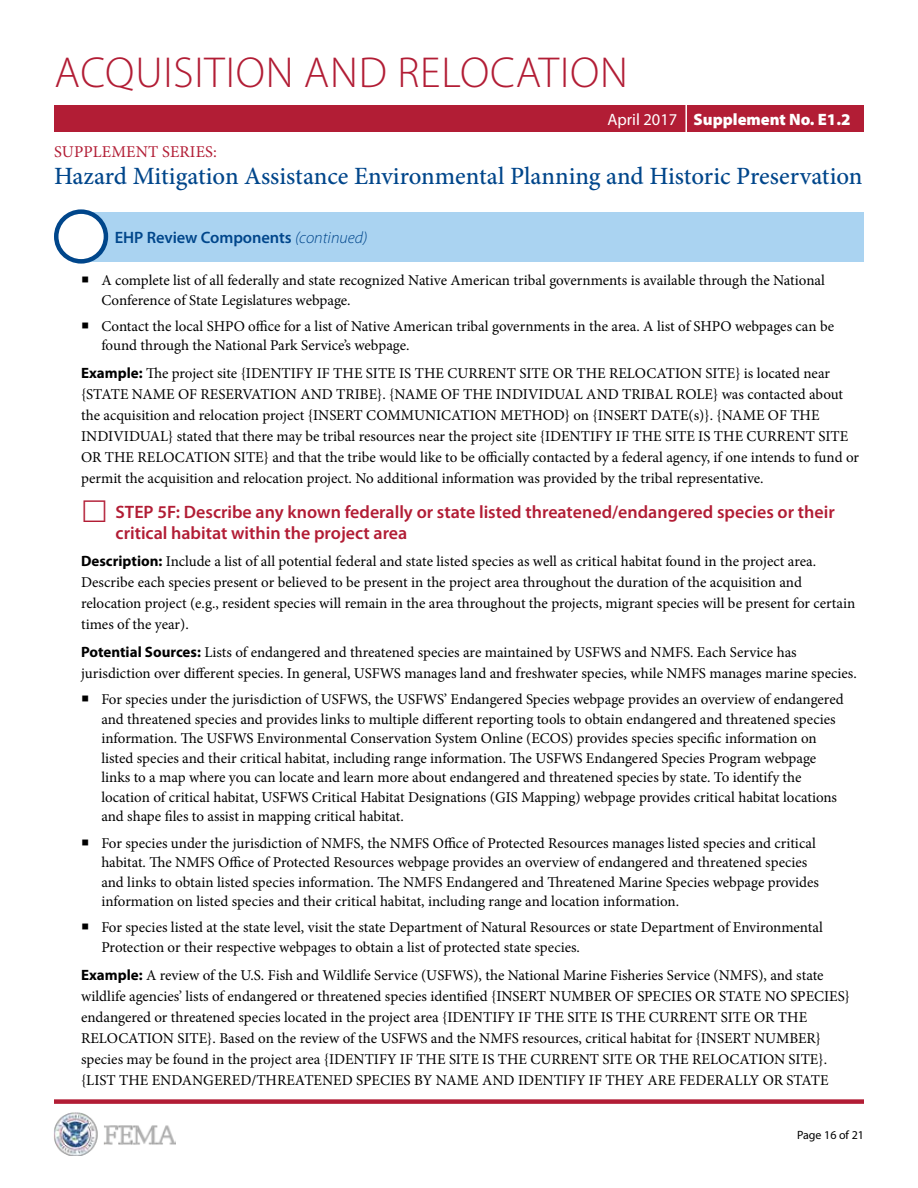
<style>
.page{position:relative;width:918px;height:1188px;background:#fff}
.page>*{position:absolute;margin:0;border:0;box-sizing:border-box;transform-origin:0 0}
.t1{font:300 43.5px "Myriad Pro";letter-spacing:.02em;color:#b21d35}
.t2{font:500 24.75px "Minion Pro";letter-spacing:-.005em;color:#00468b}
.t3{font:600 18px/21px "Myriad Pro";color:#b21d35}
.t4{font:600 16.5px "Myriad Pro";letter-spacing:-.005em;color:#00468b}
.t5{font:900 16.5px "Myriad Pro";color:#fff}
.t6{font:16.5px "Minion Pro";letter-spacing:.01em;color:#b21d35}
.Normal_Text{font:15px/21px "Minion Pro";color:#000}
.t7{font:12px "Myriad Pro";color:#000}
.s1{font-weight:400}
.s2{font-weight:300;font-style:italic}
.s3{font-family:"Myriad Pro";font-weight:700}
</style>
<div class="page">
<div style="left:54px;top:1099px;width:810px;height:5px;background:#b21d35"></div>
<div style="left:54px;top:105px;width:810px;height:27px;background:#b21d35"></div>
<hr style="left:685px;top:105px;width:2px;height:28px;background:#fff">
<div style="left:81px;top:212px;width:783px;height:49px;background:#aad3f1"></div>
<div style="left:56px;top:212px;width:50px;height:49px;background:#fff;border-radius:50%"></div>
<div style="left:54px;top:209px;width:54px;height:55px;border:4px solid #00468b;border-radius:50%"></div>
<img style="left:54px;top:1112px;width:121px;height:44px">
<h1 class="t1" style="left:54px;top:46px;width:575px">ACQUISITION AND RELOCATION</h1>
<p class="t5" style="left:607px;top:108px;width:245px"><span class="s1">April 2017</span> Supplement No. E1.2</p>
<h2 class="t2" style="left:54px;top:160px;width:810px">Hazard Mitigation Assistance Environmental Planning and Historic Preservation</h2>
<p class="t6" style="left:54px;top:141px;width:164px">SUPPLEMENT SERIES:</p>
<p class="t4" style="left:115px;top:227px;width:254px">EHP Review Components <span class="s2">(continued)</span></p>
<p class="Normal_Text" style="left:101px;top:271px;width:725px;line-height:19.5px;text-indent:-20px">○ A complete list of all federally and state recognized Native American tribal governments is available through the National<br>Conference of State Legislatures webpage.</p>
<p class="Normal_Text" style="left:101px;top:317px;width:734px;line-height:19.5px;text-indent:-20px">○ Contact the local SHPO office for a list of Native American tribal governments in the area. A list of SHPO webpages can be found through the National Park Service’s webpage.</p>
<p class="Normal_Text" style="left:81px;top:363px;width:780px"><span class="s3">Example:</span> The project site {IDENTIFY IF THE SITE IS THE CURRENT SITE OR THE RELOCATION SITE} is located near {STATE NAME OF RESERVATION AND TRIBE}. {NAME OF THE INDIVIDUAL AND TRIBAL ROLE} was contacted about the acquisition and relocation project {INSERT COMMUNICATION METHOD} on {INSERT DATE(s)}. {NAME OF THE INDIVIDUAL} stated that there may be tribal resources near the project site {IDENTIFY IF THE SITE IS THE CURRENT SITE OR THE RELOCATION SITE} and that the tribe would like to be officially contacted by a federal agency, if one intends to fund or permit the acquisition and relocation project. No additional information was provided by the tribal representative.</p>
<p class="t3" style="left:116px;top:501px;width:721px">STEP 5F: Describe any known federally or state listed threatened/endangered species or their critical habitat within the project area</p>
<p class="Normal_Text" style="left:81px;top:551px;width:776px"><span class="s3">Description:</span> Include a list of all potential federal and state listed species as well as critical habitat found in the project area.<br>Describe each species present or believed to be present in the project area throughout the duration of the acquisition and relocation project (e.g., resident species will remain in the area throughout the projects, migrant species will be present for certain times of the year).</p>
<p class="Normal_Text" style="left:81px;top:642px;width:777px"><span class="s3">Potential Sources:</span> Lists of endangered and threatened species are maintained by USFWS and NMFS. Each Service has jurisdiction over different species. In general, USFWS manages land and freshwater species, while NMFS manages marine species.</p>
<p class="Normal_Text" style="left:101px;top:690px;width:744px;line-height:19.5px;text-indent:-20px">○ For species under the jurisdiction of USFWS, the USFWS’ Endangered Species webpage provides an overview of endangered and threatened species and provides links to multiple different reporting tools to obtain endangered and threatened species information. The USFWS Environmental Conservation System Online (ECOS) provides species specific information on listed species and their critical habitat, including range information. The USFWS Endangered Species Program webpage links to a map where you can locate and learn more about endangered and threatened species by state. To identify the location of critical habitat, USFWS Critical Habitat Designations (GIS Mapping) webpage provides critical habitat locations and shape files to assist in mapping critical habitat.</p>
<p class="Normal_Text" style="left:101px;top:833px;width:719px;line-height:19.5px;text-indent:-20px">○ For species under the jurisdiction of NMFS, the NMFS Office of Protected Resources manages listed species and critical habitat. The NMFS Office of Protected Resources webpage provides an overview of endangered and threatened species and links to obtain listed species information. The NMFS Endangered and Threatened Marine Species webpage provides information on listed species and their critical habitat, including range and location information.</p>
<p class="Normal_Text" style="left:101px;top:918px;width:723px;line-height:19.5px;text-indent:-20px">○ For species listed at the state level, visit the state Department of Natural Resources or state Department of Environmental<br>Protection or their respective webpages to obtain a list of protected state species.</p>
<p class="Normal_Text" style="left:81px;top:965px;width:771px"><span class="s3">Example:</span> A review of the U.S. Fish and Wildlife Service (USFWS), the National Marine Fisheries Service (NMFS), and state wildlife agencies’ lists of endangered or threatened species identified {INSERT NUMBER OF SPECIES OR STATE NO SPECIES} endangered or threatened species located in the project area {IDENTIFY IF THE SITE IS THE CURRENT SITE OR THE RELOCATION SITE}. Based on the review of the USFWS and the NMFS resources, critical habitat for {INSERT NUMBER} species may be found in the project area {IDENTIFY IF THE SITE IS THE CURRENT SITE OR THE RELOCATION SITE}. {LIST THE ENDANGERED/THREATENED SPECIES BY NAME AND IDENTIFY IF THEY ARE FEDERALLY OR STATE</p>
<p class="t7" style="left:797px;top:1127px;width:68px">Page 16 of 21</p>
</div>
